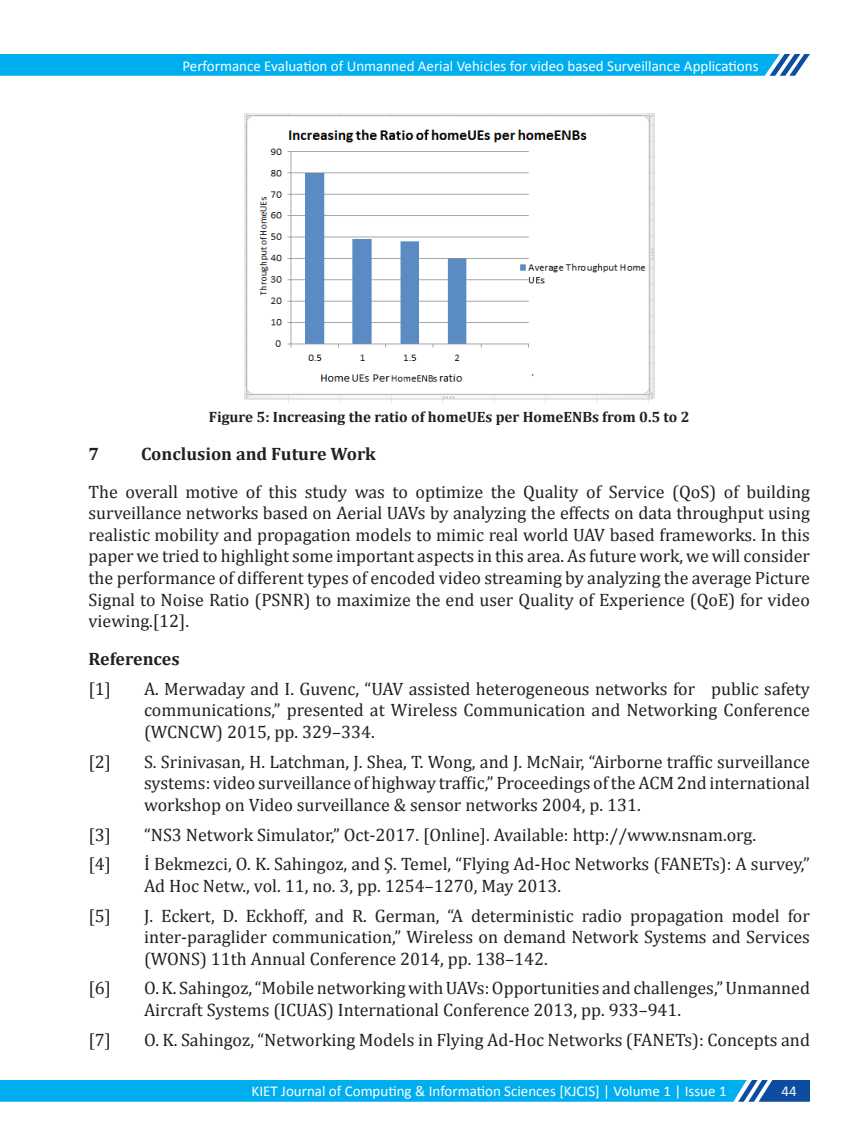
<style>
.page{position:relative;width:864px;height:1134px;background:#fff}
.page>*{position:absolute;margin:0;border:0;box-sizing:border-box;transform-origin:0 0}
.t1{font:18px/21.6px "Cambria";color:#231f20;text-align:justify}
.t2{font:700 18px "Cambria";color:#231f20}
.t3{font:15px "Calibri";color:#fff}
.t4{font:700 15px "Cambria";color:#231f20}
</style>
<div class="page">
<svg style="left:0;top:54px;width:810px;height:22px;background:#09aeed"></svg>
<img style="left:244px;top:113px;width:410px;height:290px">
<svg style="left:0;top:1080px;width:810px;height:22px;background:#08a9ea"></svg>
<p class="t3" style="left:183px;top:56px;width:578px">Performance Evaluation of Unmanned Aerial Vehicles for video based Surveillance Applications</p>
<p class="t4" style="left:209px;top:408px;width:482px">Figure 5: Increasing the ratio of homeUEs per HomeENBs from 0.5 to 2</p>
<p class="t2" style="left:89px;top:443px;width:12px">7</p>
<p class="t2" style="left:141px;top:443px;width:236px">Conclusion and Future Work</p>
<p class="t1" style="left:89px;top:481px;width:723px">The overall motive of this study was to optimize the Quality of Service (QoS) of building surveillance networks based on Aerial UAVs by analyzing the effects on data throughput using realistic mobility and propagation models to mimic real world UAV based frameworks. In this paper we tried to highlight some important aspects in this area. As future work, we will consider the performance of different types of encoded video streaming by analyzing the average Picture Signal to Noise Ratio (PSNR) to maximize the end user Quality of Experience (QoE) for video viewing.[12].</p>
<p class="t2" style="left:89px;top:648px;width:93px">References</p>
<p class="t1" style="left:89px;top:678px;width:24px">[1]</p>
<p class="t1" style="left:144px;top:678px;width:667px">A. Merwaday and I. Guvenc, “UAV assisted heterogeneous networks for public safety communications,” presented at Wireless Communication and Networking Conference (WCNCW) 2015, pp. 329–334.</p>
<p class="t1" style="left:89px;top:751px;width:24px">[2]</p>
<p class="t1" style="left:144px;top:751px;width:667px">S. Srinivasan, H. Latchman, J. Shea, T. Wong, and J. McNair, “Airborne traffic surveillance systems: video surveillance of highway traffic,” Proceedings of the ACM 2nd international workshop on Video surveillance &amp; sensor networks 2004, p. 131.</p>
<p class="t1" style="left:89px;top:824px;width:24px">[3]</p>
<p class="t1" style="left:144px;top:824px;width:614px">“NS3 Network Simulator,” Oct-2017. [Online]. Available: http://www.nsnam.org.</p>
<p class="t1" style="left:89px;top:853px;width:24px">[4]</p>
<p class="t1" style="left:144px;top:853px;width:667px">İ Bekmezci, O. K. Sahingoz, and Ş. Temel, “Flying Ad-Hoc Networks (FANETs): A survey,”<br>Ad Hoc Netw., vol. 11, no. 3, pp. 1254–1270, May 2013.</p>
<p class="t1" style="left:89px;top:905px;width:24px">[5]</p>
<p class="t1" style="left:144px;top:905px;width:667px">J. Eckert, D. Eckhoff, and R. German, “A deterministic radio propagation model for inter-paraglider communication,” Wireless on demand Network Systems and Services (WONS) 11th Annual Conference 2014, pp. 138–142.</p>
<p class="t1" style="left:89px;top:977px;width:24px">[6]</p>
<p class="t1" style="left:144px;top:977px;width:667px">O. K. Sahingoz, “Mobile networking with UAVs: Opportunities and challenges,” Unmanned<br>Aircraft Systems (ICUAS) International Conference 2013, pp. 933–941.</p>
<p class="t1" style="left:89px;top:1029px;width:24px">[7]</p>
<p class="t1" style="left:144px;top:1029px;width:667px">O. K. Sahingoz, “Networking Models in Flying Ad-Hoc Networks (FANETs): Concepts and</p>
<p class="t3" style="left:252px;top:1081px;width:476px">KIET Journal of Computing &amp; Information Sciences [KJCIS] | Volume 1 | Issue 1</p>
<p class="t3" style="left:782px;top:1081px;width:17px">44</p>
</div>
